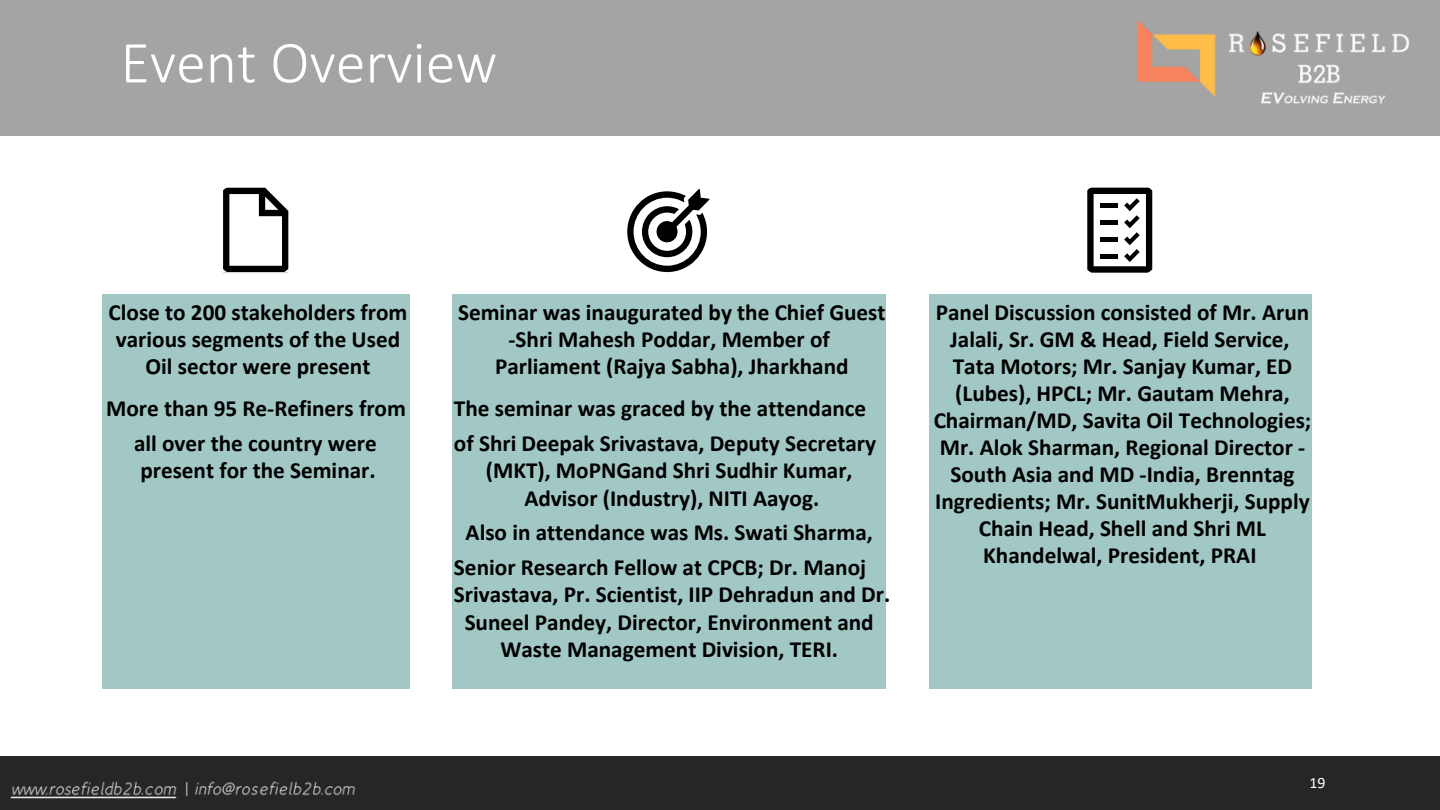
<style>
.page{position:relative;width:1440px;height:810px;background:#fff}
.page>*{position:absolute;margin:0;border:0;box-sizing:border-box;transform-origin:0 0}
.t1{font:300 60px "Calibri";color:#fff}
.t2{font:700 23.25px/27px "Calibri";color:#000;text-align:center}
.t3{font:15.9px "Calibri";color:#fff}
</style>
<div class="page">
<div style="left:102px;top:294px;width:307px;height:395px;background:#a1c8c5"></div>
<svg style="left:223px;top:188px;width:65px;height:84px"></svg>
<div style="left:453px;top:294px;width:433px;height:395px;background:#a1c8c5"></div>
<svg style="left:627px;top:188px;width:83px;height:84px"></svg>
<div style="left:0;top:756px;width:1440px;height:54px;background:#262626"></div>
<div style="left:81px;top:0;width:9px;height:136px;background:#a4a4a4"></div>
<div style="left:0;top:0;width:1440px;height:135px;background:#a4a4a4"></div>
<div style="left:929px;top:294px;width:382px;height:395px;background:#a1c8c5"></div>
<svg style="left:1087px;top:188px;width:65px;height:85px"></svg>
<img style="left:1137px;top:19px;width:272px;height:85px">
<img style="left:10px;top:781px;width:346px;height:18px">
<p class="t1" style="left:121px;top:37px;width:378px">Event Overview</p>
<p class="t2" style="left:109px;top:301px;width:300px">Close to 200 stakeholders from various segments of the Used<br>Oil sector were present</p>
<p class="t2" style="left:106px;top:397px;width:301px">More than 95 Re-Refiners from</p>
<p class="t2" style="left:134px;top:431px;width:244px">all over the country were</p>
<p class="t2" style="left:140px;top:458px;width:237px">present for the Seminar.</p>
<p class="t2" style="left:458px;top:301px;width:429px">Seminar was inaugurated by the Chief Guest -Shri Mahesh Poddar, Member of</p>
<p class="t2" style="left:495px;top:355px;width:355px">Parliament (Rajya Sabha), Jharkhand</p>
<p class="t2" style="left:454px;top:397px;width:414px">The seminar was graced by the attendance</p>
<p class="t2" style="left:454px;top:431px;width:424px">of Shri Deepak Srivastava, Deputy Secretary</p>
<p class="t2" style="left:486px;top:458px;width:368px">(MKT), MoPNGand Shri Sudhir Kumar,</p>
<p class="t2" style="left:524px;top:487px;width:296px">Advisor (Industry), NITI Aayog.</p>
<p class="t2" style="left:466px;top:520px;width:409px">Also in attendance was Ms. Swati Sharma,</p>
<p class="t2" style="left:454px;top:555px;width:414px">Senior Research Fellow at CPCB; Dr. Manoj</p>
<p class="t2" style="left:454px;top:582px;width:438px">Srivastava, Pr. Scientist, IIP Dehradun and Dr.</p>
<p class="t2" style="left:465px;top:610px;width:411px">Suneel Pandey, Director, Environment and</p>
<p class="t2" style="left:500px;top:637px;width:339px">Waste Management Division, TERI.</p>
<p class="t2" style="left:936px;top:301px;width:375px">Panel Discussion consisted of Mr. Arun<br>Jalali, Sr. GM &amp; Head, Field Service,</p>
<p class="t2" style="left:934px;top:355px;width:379px">Tata Motors; Mr. Sanjay Kumar, ED (Lubes), HPCL; Mr. Gautam Mehra, Chairman/MD, Savita Oil Technologies; Mr. Alok Sharman, Regional Director - South Asia and MD -India, Brenntag Ingredients; Mr. SunitMukherji, Supply Chain Head, Shell and Shri ML Khandelwal, President, PRAI</p>
<p class="t3" style="left:1309px;top:777px;width:18px">19</p>
</div>
